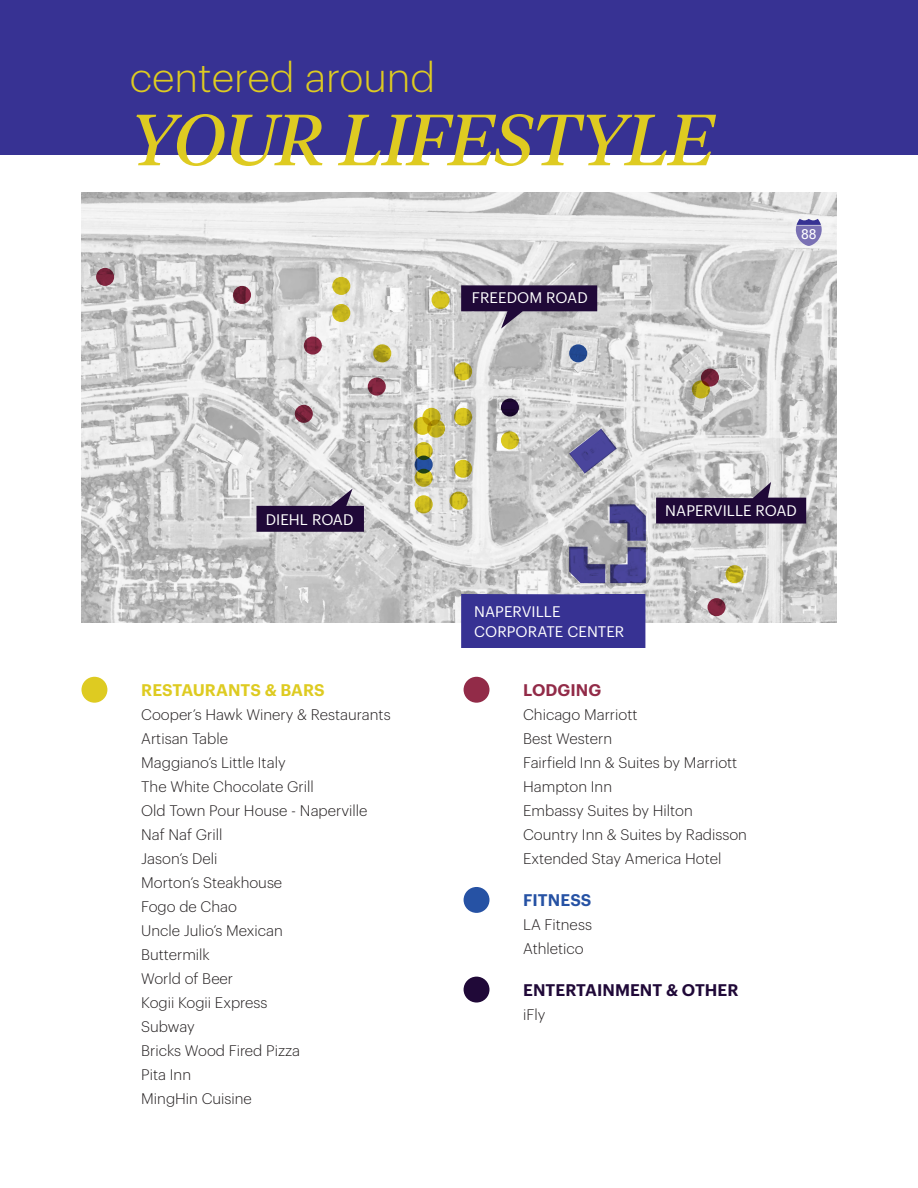
<style>
.page{position:relative;width:918px;height:1188px;background:#fff}
.page>*{position:absolute;margin:0;border:0;box-sizing:border-box;transform-origin:0 0}
.t1{font:italic 72px "Tiempos Headline";color:#decb21}
.t2{font:300 40.5px "Graphik";color:#decb21}
.t3{font:600 16.5px "Graphik";letter-spacing:.005em;color:#200938}
.t4{font:600 16.5px "Graphik";letter-spacing:.005em;color:#decb21}
.t5{font:600 16.5px "Graphik";letter-spacing:.005em;color:#922b48}
.t6{font:600 16.5px "Graphik";letter-spacing:.005em;color:#2652a4}
.t7{font:300 15px "Graphik";color:#231f20}
.t8{font:15px/19.5px "Graphik";letter-spacing:.005em;color:#fff}
.t9{font:500 13.95px "Avenir";color:#fff}
</style>
<div class="page">
<img style="left:81px;top:193px;width:756px;height:430px">
<svg style="left:610px;top:504px;width:36px;height:37px"></svg>
<svg style="left:569px;top:547px;width:77px;height:36px;background:#656399"></svg>
<svg style="left:569px;top:429px;width:48px;height:45px;background:#8b89b1"></svg>
<svg style="left:501px;top:431px;width:18px;height:18px"></svg>
<div style="left:569px;top:344px;width:18px;height:18px;background:#214790;border-radius:50%"></div>
<div style="left:501px;top:398px;width:18px;height:19px;background:#200938;border-radius:50%"></div>
<svg style="left:415px;top:456px;width:18px;height:18px"></svg>
<svg style="left:701px;top:369px;width:18px;height:18px"></svg>
<svg style="left:304px;top:337px;width:18px;height:18px"></svg>
<svg style="left:295px;top:405px;width:18px;height:18px"></svg>
<svg style="left:368px;top:378px;width:18px;height:18px"></svg>
<svg style="left:233px;top:286px;width:18px;height:18px"></svg>
<svg style="left:96px;top:268px;width:18px;height:18px"></svg>
<svg style="left:432px;top:291px;width:18px;height:18px"></svg>
<svg style="left:423px;top:408px;width:18px;height:18px"></svg>
<svg style="left:373px;top:344px;width:18px;height:18px"></svg>
<svg style="left:414px;top:417px;width:18px;height:18px"></svg>
<svg style="left:427px;top:420px;width:18px;height:18px"></svg>
<svg style="left:454px;top:362px;width:18px;height:18px"></svg>
<svg style="left:692px;top:380px;width:18px;height:18px"></svg>
<svg style="left:726px;top:565px;width:18px;height:18px"></svg>
<svg style="left:454px;top:408px;width:18px;height:18px"></svg>
<svg style="left:450px;top:492px;width:18px;height:18px"></svg>
<svg style="left:415px;top:442px;width:18px;height:18px"></svg>
<svg style="left:454px;top:460px;width:18px;height:18px"></svg>
<svg style="left:415px;top:495px;width:18px;height:18px"></svg>
<svg style="left:415px;top:469px;width:18px;height:18px"></svg>
<svg style="left:332px;top:304px;width:18px;height:18px"></svg>
<svg style="left:332px;top:277px;width:18px;height:18px"></svg>
<svg style="left:796px;top:219px;width:26px;height:27px"></svg>
<svg style="left:708px;top:598px;width:18px;height:18px"></svg>
<svg style="left:256px;top:489px;width:108px;height:43px;background:#5f516e"></svg>
<svg style="left:656px;top:482px;width:150px;height:42px;background:#615371"></svg>
<svg style="left:461px;top:285px;width:136px;height:44px;background:#615370"></svg>
<div style="left:461px;top:594px;width:184px;height:54px;background:#373293"></div>
<div style="left:0;top:0;width:918px;height:154px;background:#373293"></div>
<div style="left:81px;top:677px;width:26px;height:26px;background:#decb21;border-radius:50%"></div>
<div style="left:464px;top:677px;width:25px;height:26px;background:#922b48;border-radius:50%"></div>
<div style="left:464px;top:887px;width:25px;height:26px;background:#2652a4;border-radius:50%"></div>
<div style="left:464px;top:977px;width:25px;height:26px;background:#200938;border-radius:50%"></div>
<p class="t2" style="left:130px;top:48px;width:307px">centered around</p>
<p class="t1" style="left:130px;top:91px;width:585px">YOUR LIFESTYLE</p>
<p class="t8" style="left:472px;top:287px;width:117px">FREEDOM ROAD</p>
<p class="t9" style="left:801px;top:222px;width:17px">88</p>
<p class="t8" style="left:266px;top:508px;width:89px">DIEHL ROAD</p>
<p class="t4" style="left:141px;top:677px;width:185px">RESTAURANTS &amp; BARS</p>
<p class="t7" style="left:141px;top:703px;width:251px">Cooper’s Hawk Winery &amp; Restaurants</p>
<p class="t7" style="left:141px;top:727px;width:88px">Artisan Table</p>
<p class="t7" style="left:141px;top:751px;width:146px">Maggiano’s Little Italy</p>
<p class="t7" style="left:141px;top:775px;width:174px">The White Chocolate Grill</p>
<p class="t7" style="left:141px;top:799px;width:228px">Old Town Pour House - Naperville</p>
<p class="t7" style="left:141px;top:823px;width:83px">Naf Naf Grill</p>
<p class="t7" style="left:141px;top:847px;width:78px">Jason’s Deli</p>
<p class="t7" style="left:141px;top:871px;width:143px">Morton’s Steakhouse</p>
<p class="t7" style="left:141px;top:895px;width:97px">Fogo de Chao</p>
<p class="t7" style="left:141px;top:919px;width:143px">Uncle Julio’s Mexican</p>
<p class="t7" style="left:141px;top:943px;width:70px">Buttermilk</p>
<p class="t7" style="left:141px;top:967px;width:93px">World of Beer</p>
<p class="t7" style="left:141px;top:991px;width:128px">Kogii Kogii Express</p>
<p class="t7" style="left:141px;top:1015px;width:55px">Subway</p>
<p class="t7" style="left:141px;top:1039px;width:160px">Bricks Wood Fired Pizza</p>
<p class="t7" style="left:141px;top:1063px;width:51px">Pita Inn</p>
<p class="t7" style="left:141px;top:1087px;width:112px">MingHin Cuisine</p>
<p class="t8" style="left:474px;top:601px;width:152px">NAPERVILLE<br>CORPORATE CENTER</p>
<p class="t8" style="left:665px;top:500px;width:133px">NAPERVILLE ROAD</p>
<p class="t5" style="left:523px;top:677px;width:80px">LODGING</p>
<p class="t7" style="left:523px;top:703px;width:116px">Chicago Marriott</p>
<p class="t7" style="left:523px;top:727px;width:91px">Best Western</p>
<p class="t7" style="left:523px;top:751px;width:216px">Fairfield Inn &amp; Suites by Marriott</p>
<p class="t7" style="left:523px;top:775px;width:90px">Hampton Inn</p>
<p class="t7" style="left:523px;top:799px;width:171px">Embassy Suites by Hilton</p>
<p class="t7" style="left:523px;top:823px;width:225px">Country Inn &amp; Suites by Radisson</p>
<p class="t7" style="left:523px;top:847px;width:200px">Extended Stay America Hotel</p>
<p class="t6" style="left:523px;top:887px;width:70px">FITNESS</p>
<p class="t7" style="left:523px;top:913px;width:70px">LA Fitness</p>
<p class="t7" style="left:523px;top:937px;width:62px">Athletico</p>
<p class="t3" style="left:523px;top:977px;width:217px">ENTERTAINMENT &amp; OTHER</p>
<p class="t7" style="left:523px;top:1003px;width:24px">iFly</p>
</div>
